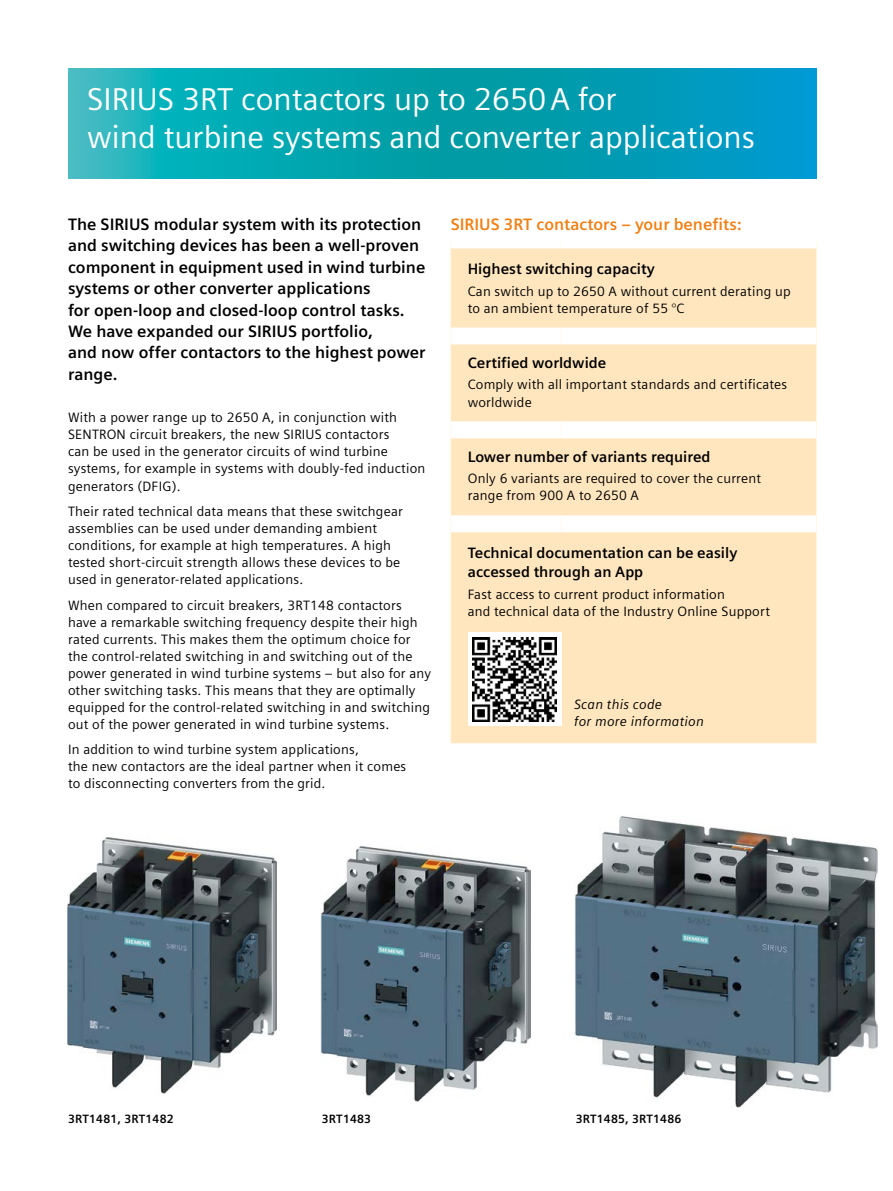
<style>
.page{position:relative;width:893px;height:1191px;background:#fff}
.page>*{position:absolute;margin:0;border:0;box-sizing:border-box;transform-origin:0 0}
.t1{font:31.5px/37.8px "Siemens Sans Global";color:#fff}
.t2{font:700 16.5px/21.5px "Siemens Sans Global";color:#000}
.t3{font:700 16.5px "Siemens Sans Global";color:#f08015}
.t4{font:700 15px/19.2px "Siemens Sans Global";color:#000}
.t5{font:13.5px/17px "Siemens Sans Global";letter-spacing:.015em;color:#000}
.t6{font:italic 13.5px/17px "Siemens Sans Global";letter-spacing:.015em;color:#000}
.t7{font:700 12px "Siemens Sans Global";letter-spacing:.015em;color:#000}
</style>
<div class="page">
<img style="left:67px;top:837px;width:210px;height:256px">
<img style="left:321px;top:845px;width:210px;height:256px">
<img style="left:574px;top:816px;width:303px;height:291px">
<div style="left:451px;top:248px;width:365px;height:495px;background:#ffe6be"></div>
<div style="left:451px;top:327px;width:110px;height:17px;background:#fff"></div>
<div style="left:561px;top:327px;width:255px;height:17px;background:#fff"></div>
<div style="left:451px;top:421px;width:110px;height:17px;background:#fff"></div>
<div style="left:561px;top:421px;width:255px;height:17px;background:#fff"></div>
<div style="left:451px;top:515px;width:110px;height:17px;background:#fff"></div>
<div style="left:561px;top:515px;width:255px;height:17px;background:#fff"></div>
<svg style="left:468px;top:632px;width:93px;height:94px"></svg>
<img style="left:473px;top:638px;width:83px;height:83px">
<svg style="left:68px;top:68px;width:748px;height:111px;background:#06a2b5"></svg>
<h1 class="t1" style="left:87px;top:82px;width:669px">SIRIUS 3RT contactors up to 2650A for<br>wind turbine systems and converter applications</h1>
<p class="t2" style="left:68px;top:213px;width:359px">The SIRIUS modular system with its protection and switching devices has been a well-proven component in equipment used in wind turbine systems or other converter applications<br>for open-loop and closed-loop control tasks.<br>We have expanded our SIRIUS portfolio,<br>and now offer contactors to the highest power range.</p>
<p class="t5" style="left:68px;top:410px;width:359px">With a power range up to 2650 A, in conjunction with SENTRON circuit breakers, the new SIRIUS contactors<br>can be used in the generator circuits of wind turbine systems, for example in systems with doubly-fed induction generators (DFIG).</p>
<p class="t5" style="left:68px;top:503px;width:336px">Their rated technical data means that these switchgear assemblies can be used under demanding ambient conditions, for example at high temperatures. A high tested short-circuit strength allows these devices to be used in generator-related applications.</p>
<p class="t5" style="left:68px;top:597px;width:364px">When compared to circuit breakers, 3RT148 contactors have a remarkable switching frequency despite their high rated currents. This makes them the optimum choice for the control-related switching in and switching out of the power generated in wind turbine systems – but also for any other switching tasks. This means that they are optimally equipped for the control-related switching in and switching out of the power generated in wind turbine systems.</p>
<p class="t5" style="left:68px;top:741px;width:340px">In addition to wind turbine system applications,<br>the new contactors are the ideal partner when it comes to disconnecting converters from the grid.</p>
<p class="t3" style="left:451px;top:214px;width:292px">SIRIUS 3RT contactors – your benefits:</p>
<p class="t4" style="left:468px;top:259px;width:189px">Highest switching capacity</p>
<p class="t5" style="left:468px;top:283px;width:324px">Can switch up to 2650 A without current derating up to an ambient temperature of 55 °C</p>
<p class="t4" style="left:468px;top:353px;width:140px">Certified worldwide</p>
<p class="t5" style="left:468px;top:377px;width:321px">Comply with all important standards and certificates worldwide</p>
<p class="t4" style="left:468px;top:447px;width:244px">Lower number of variants required</p>
<p class="t5" style="left:468px;top:471px;width:295px">Only 6 variants are required to cover the current range from 900 A to 2650 A</p>
<p class="t4" style="left:468px;top:543px;width:271px">Technical documentation can be easily accessed through an App</p>
<p class="t5" style="left:468px;top:586px;width:304px">Fast access to current product information<br>and technical data of the Industry Online Support</p>
<p class="t6" style="left:574px;top:696px;width:131px">Scan this code<br>for more information</p>
<p class="t7" style="left:68px;top:1111px;width:107px">3RT1481, 3RT1482</p>
<p class="t7" style="left:322px;top:1111px;width:51px">3RT1483</p>
<p class="t7" style="left:576px;top:1111px;width:107px">3RT1485, 3RT1486</p>
</div>
